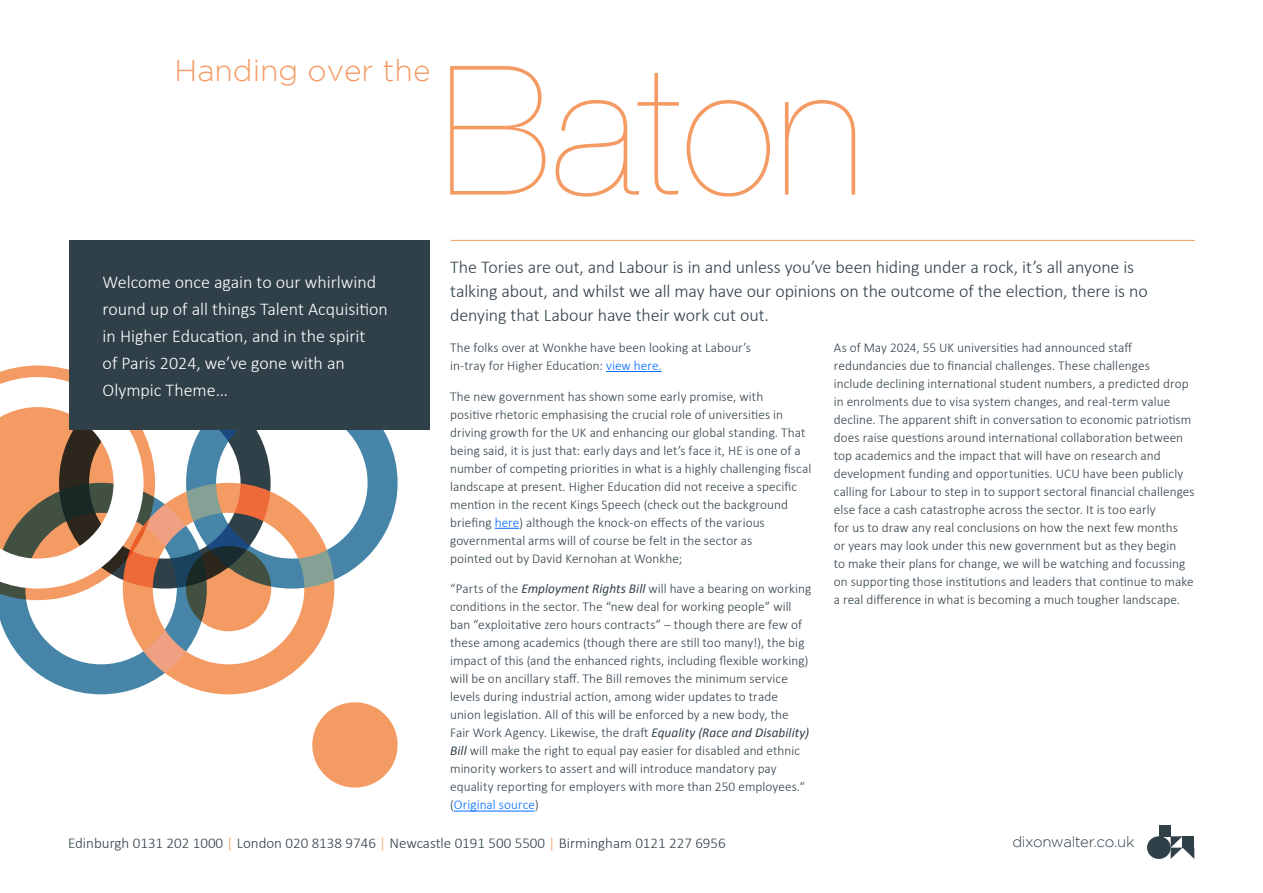
<style>
.page{position:relative;width:1263px;height:893px;background:#fff}
.page>*{position:absolute;margin:0;border:0;box-sizing:border-box;transform-origin:0 0}
.Page_Number{font:200 180px "Helvetica Neue";color:#f49b64}
.Body_Copy_Paragraph{font:300 30px "Gotham";color:#f49b64}
.Body_Copy{font:300 18px/24px "Calibri";letter-spacing:-.01em;color:#304049}
.Sub_Heading{font:300 18px/27px "Calibri";color:#fff}
.t1{font:300 15px "Calibri";color:#304049}
.t2{font:300 15px "Gotham";letter-spacing:-.03em;color:#304049}
.Body_Copy-2{font:300 13.5px/18px "Calibri";letter-spacing:.005em;color:#304049}
.s1{color:#006bff}
.s2{font-weight:400;font-style:italic}
.s3{color:#f49b64}
</style>
<div class="page">
<div style="left:186px;top:377px;width:212px;height:212px;border:30px solid #4685a7;border-radius:50%"></div>
<div style="left:123px;top:483px;width:211px;height:211px;border:30px solid #f49b64;border-radius:50%"></div>
<div style="left:59px;top:377px;width:212px;height:212px;border:30px solid #304049;border-radius:50%"></div>
<svg style="left:186px;top:546px;width:85px;height:85px;background:#b17a53"></svg>
<div style="left:312px;top:702px;width:86px;height:86px;background:#f49b64;border-radius:50%"></div>
<hr style="left:606px;top:371px;width:56px;height:1px;background:#006bff">
<svg style="left:495px;top:528px;width:24px;height:1px"></svg>
<hr style="left:454px;top:811px;width:81px;height:1px;background:#006bff">
<hr style="left:451px;top:240px;width:744px;height:1px;background:#f49b64">
<svg style="left:0;top:365px;width:207px;height:329px"></svg>
<div style="left:69px;top:240px;width:360px;height:190px;background:#304049"></div>
<div style="left:1159px;top:825px;width:12px;height:11px;background:#304049"></div>
<div style="left:1147px;top:836px;width:24px;height:23px;background:#304049;border-radius:50%"></div>
<svg style="left:1171px;top:836px;width:23px;height:23px"></svg>
<p class="Body_Copy_Paragraph" style="left:175px;top:54px;width:257px">Handing over the</p>
<p class="Page_Number" style="left:442px;top:-9px;width:425px">Baton</p>
<p class="Sub_Heading" style="left:103px;top:268px;width:287px">Welcome once again to our whirlwind round up of all things Talent Acquisition in Higher Education, and in the spirit<br>of Paris 2024, we’ve gone with an<br>Olympic Theme…</p>
<p class="Body_Copy" style="left:450px;top:255px;width:699px">The Tories are out, and Labour is in and unless you’ve been hiding under a rock, it’s all anyone is talking about, and whilst we all may have our opinions on the outcome of the election, there is no denying that Labour have their work cut out.</p>
<p class="Body_Copy-2" style="left:450px;top:338px;width:302px">The folks over at Wonkhe have been looking at Labour’s in-tray for Higher Education: <span class="s1">view here.</span></p>
<p class="Body_Copy-2" style="left:450px;top:387px;width:363px">The new government has shown some early promise, with<br>positive rhetoric emphasising the crucial role of universities in driving growth for the UK and enhancing our global standing. That being said, it is just that: early days and let’s face it, HE is one of a number of competing priorities in what is a highly challenging fiscal landscape at present. Higher Education did not receive a specific mention in the recent Kings Speech (check out the background briefing <span class="s1">here</span>) although the knock-on effects of the various governmental arms will of course be felt in the sector as<br>pointed out by David Kernohan at Wonkhe;</p>
<p class="Body_Copy-2" style="left:450px;top:580px;width:363px">“Parts of the <span class="s2">Employment Rights Bill</span> will have a bearing on working conditions in the sector. The “new deal for working people” will ban “exploitative zero hours contracts” – though there are few of these among academics (though there are still too many!), the big impact of this (and the enhanced rights, including flexible working) will be on ancillary staff. The Bill removes the minimum service levels during industrial action, among wider updates to trade union legislation. All of this will be enforced by a new body, the Fair Work Agency. Likewise, the draft <span class="s2">Equality (Race and Disability)<br>Bill</span> will make the right to equal pay easier for disabled and ethnic minority workers to assert and will introduce mandatory pay equality reporting for employers with more than 250 employees.“ (<span class="s1">Original source</span>)</p>
<p class="Body_Copy-2" style="left:834px;top:338px;width:362px">As of May 2024, 55 UK universities had announced staff redundancies due to financial challenges. These challenges<br>include declining international student numbers, a predicted drop in enrolments due to visa system changes, and real-term value decline. The apparent shift in conversation to economic patriotism does raise questions around international collaboration between top academics and the impact that will have on research and development funding and opportunities. UCU have been publicly calling for Labour to step in to support sectoral financial challenges else face a cash catastrophe across the sector. It is too early<br>for us to draw any real conclusions on how the next few months<br>or years may look under this new government but as they begin<br>to make their plans for change, we will be watching and focussing on supporting those institutions and leaders that continue to make a real difference in what is becoming a much tougher landscape.</p>
<p class="t1" style="left:68px;top:833px;width:659px">Edinburgh 0131 202 1000 <span class="s3">|</span> London 020 8138 9746 <span class="s3">|</span> Newcastle 0191 500 5500 <span class="s3">|</span> Birmingham 0121 227 6956</p>
<p class="t2" style="left:1012px;top:834px;width:124px">dixonwalter.co.uk</p>
</div>
